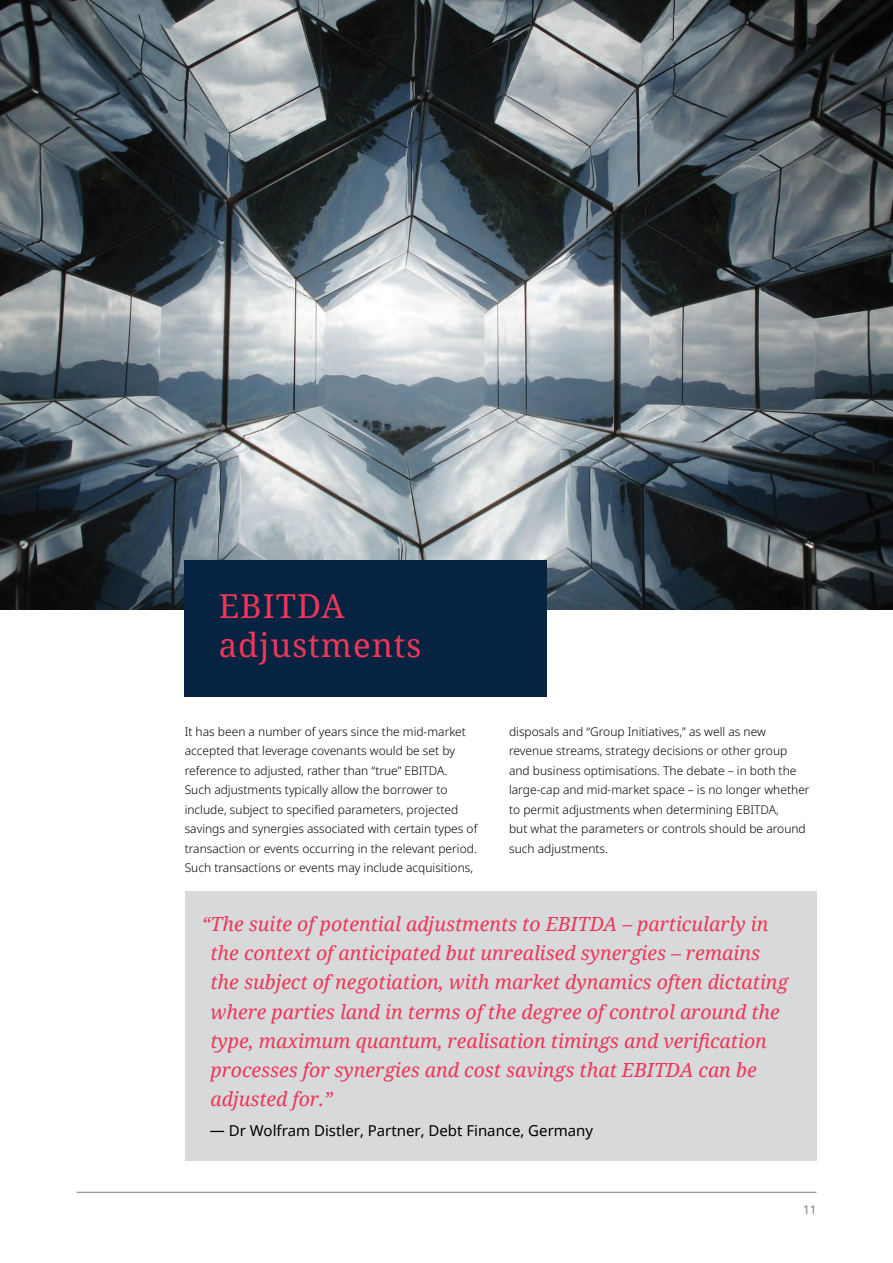
<style>
.page{position:relative;width:893px;height:1263px;background:#fff}
.page>*{position:absolute;margin:0;border:0;box-sizing:border-box;transform-origin:0 0}
.t1{font:33px/39px "Noto Serif";letter-spacing:.03em;color:#ee3658}
.t2{font:italic 19.5px/29.2px "Noto Serif";color:#ee3658}
.t3{font:15px "Noto Sans";color:#000}
.t4{font:300 12px/19.5px "Noto Sans";color:#000}
.t5{font:12px "Noto Sans";color:#797a7d}
</style>
<div class="page">
<hr style="left:77px;top:1192px;width:739px;height:1px;background:#797a7d">
<img style="left:0;top:0;width:893px;height:609px">
<div style="left:185px;top:560px;width:362px;height:137px;background:#062341"></div>
<div style="left:185px;top:892px;width:631px;height:269px;background:#d7d9da"></div>
<h1 class="t1" style="left:219px;top:585px;width:204px">EBITDA adjustments</h1>
<p class="t4" style="left:185px;top:722px;width:294px">It has been a number of years since the mid-market accepted that leverage covenants would be set by reference to adjusted, rather than “true” EBITDA.<br>Such adjustments typically allow the borrower to include, subject to specified parameters, projected savings and synergies associated with certain types of transaction or events occurring in the relevant period.<br>Such transactions or events may include acquisitions,</p>
<p class="t4" style="left:509px;top:722px;width:302px">disposals and “Group Initiatives,” as well as new revenue streams, strategy decisions or other group and business optimisations. The debate – in both the large-cap and mid-market space – is no longer whether to permit adjustments when determining EBITDA,<br>but what the parameters or controls should be around such adjustments.</p>
<p class="t2" style="left:210px;top:908px;width:579px;text-indent:-9px">“The suite of potential adjustments to EBITDA – particularly in the context of anticipated but unrealised synergies – remains the subject of negotiation, with market dynamics often dictating where parties land in terms of the degree of control around the type, maximum quantum, realisation timings and verification processes for synergies and cost savings that EBITDA can be adjusted for.”</p>
<p class="t3" style="left:210px;top:1120px;width:385px">— Dr Wolfram Distler, Partner, Debt Finance, Germany</p>
<p class="t5" style="left:803px;top:1201px;width:15px">11</p>
</div>
